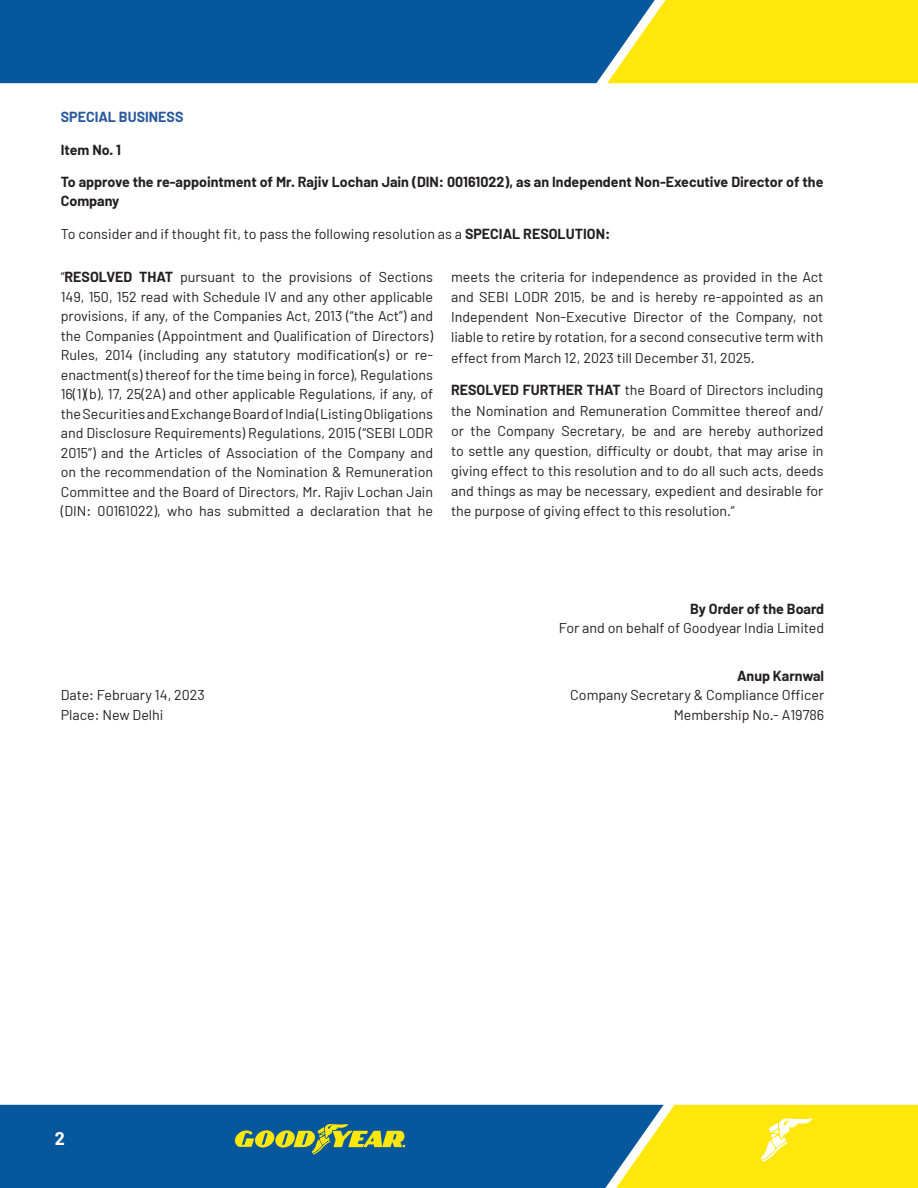
<style>
.page{position:relative;width:918px;height:1188px;background:#fff}
.page>*{position:absolute;margin:0;border:0;box-sizing:border-box;transform-origin:0 0}
.t1{font:700 18px "Barlow";color:#fff}
.t2{font:14.25px/19.5px "Barlow";color:#231f20;text-align:justify}
.t3{font:700 14.25px/19.5px "Barlow";color:#231f20}
.t4{font:700 14.25px "Barlow";color:#27599c}
.s1{font-weight:700}
</style>
<div class="page">
<div style="left:0;top:1105px;width:607px;height:83px;background:#06579c"></div>
<svg style="left:607px;top:1105px;width:311px;height:83px;background:#e9db24"></svg>
<svg style="left:234px;top:1123px;width:171px;height:32px;background:#618b65"></svg>
<div style="left:664px;top:0;width:254px;height:83px;background:#ffe709"></div>
<div style="left:0;top:0;width:664px;height:83px;background:#06579c"></div>
<p class="t4" style="left:61px;top:108px;width:124px">SPECIAL BUSINESS</p>
<p class="t3" style="left:61px;top:140px;width:62px">Item No. 1</p>
<p class="t3" style="left:61px;top:172px;width:764px">To approve the re-appointment of Mr. Rajiv Lochan Jain (DIN: 00161022), as an Independent Non-Executive Director of the<br>Company</p>
<p class="t2" style="left:61px;top:223px;width:551px">To consider and if thought fit, to pass the following resolution as a <span class="s1">SPECIAL RESOLUTION:</span></p>
<p class="t2" style="left:451px;top:267px;width:374px;line-height:20.1px">meets the criteria for independence as provided in the Act and SEBI LODR 2015, be and is hereby re-appointed as an Independent Non-Executive Director of the Company, not liable to retire by rotation, for a second consecutive term with effect from March 12, 2023 till December 31, 2025.</p>
<p class="t2" style="left:451px;top:380px;width:374px;line-height:20.1px"><span class="s1">RESOLVED FURTHER THAT</span> the Board of Directors including the Nomination and Remuneration Committee thereof and/ or the Company Secretary, be and are hereby authorized to settle any question, difficulty or doubt, that may arise in giving effect to this resolution and to do all such acts, deeds and things as may be necessary, expedient and desirable for the purpose of giving effect to this resolution.”</p>
<p class="t2" style="left:61px;top:267px;width:374px">“<span class="s1">RESOLVED THAT</span> pursuant to the provisions of Sections 149, 150, 152 read with Schedule IV and any other applicable provisions, if any, of the Companies Act, 2013 (“the Act”) and the Companies (Appointment and Qualification of Directors)<br>Rules, 2014 (including any statutory modification(s) or re&shy;enactment(s) thereof for the time being in force), Regulations 16(1)(b), 17, 25(2A) and other applicable Regulations, if any, of the Securities and Exchange Board of India (Listing Obligations and Disclosure Requirements) Regulations, 2015 (“SEBI LODR 2015”) and the Articles of Association of the Company and on the recommendation of the Nomination &amp; Remuneration Committee and the Board of Directors, Mr. Rajiv Lochan Jain (DIN: 00161022), who has submitted a declaration that he</p>
<p class="t2" style="left:61px;top:685px;width:146px">Date: February 14, 2023<br>Place: New Delhi</p>
<p class="t1" style="left:55px;top:1127px;width:12px">2</p>
<p class="t3" style="left:690px;top:599px;width:136px">By Order of the Board</p>
<p class="t2" style="left:559px;top:618px;width:267px">For and on behalf of Goodyear India Limited</p>
<p class="t3" style="left:737px;top:666px;width:89px">Anup Karnwal</p>
<p class="t2" style="left:570px;top:685px;width:255px;text-align:right">Company Secretary &amp; Compliance Officer<br>Membership No.- A19786</p>
</div>
